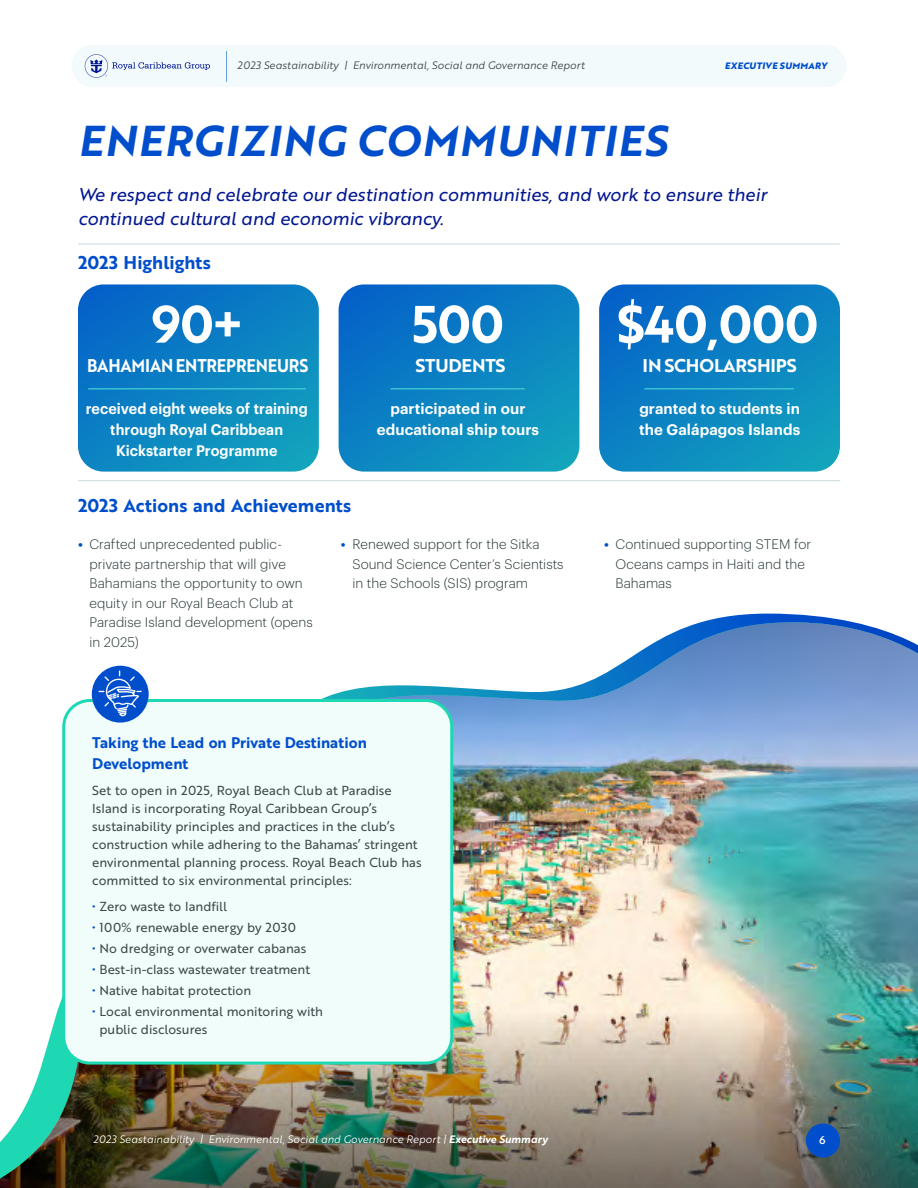
<style>
.page{position:relative;width:918px;height:1188px;background:#fff}
.page>*{position:absolute;margin:0;border:0;box-sizing:border-box;transform-origin:0 0}
.t1{font:51px "Brother 1816 Bold";letter-spacing:-.01em;color:#fff}
.t2{font:42px "Brother 1816 Bold Italic";letter-spacing:.04em;color:#004ecc}
.t3{font:18px/24px "Brother 1816 Regular Italic";color:#001691}
.Body{font:18px "Brother 1816 Bold";letter-spacing:.005em;color:#004ecc}
.t4{font:18px "Brother 1816 Bold";letter-spacing:-.01em;color:#fff}
.t5{font:18px "Brother 1816 Bold";letter-spacing:-.01em;color:#fff;scale:.9 1}
.Stats_Description{font:600 15px/21px "Graphik";letter-spacing:.005em;color:#fff;text-align:center}
.Stats_Description-2{font:600 15px/21px "Graphik";letter-spacing:.005em;color:#fff;text-align:center;scale:.95 1}
.t6{font:15px/21px "Brother 1816 Bold";color:#004ecc}
.Body-2{font:300 13.5px/19.5px "Graphik";letter-spacing:.005em;color:#233232}
.t7{font:12.75px/18px "Brother 1816 Regular";color:#3e474a}
.t8{font:10.95px "Brother 1816 Medium";color:#fff}
.t9{font:10.5px "Brother 1816 Book Italic";color:#fff}
.t10{font:10.5px "Brother 1816 Book Italic";color:#3e474a}
.t11{font:9px "Brother 1816 Extra Bold Italic";letter-spacing:.04em;color:#004ecc}
.s1{font-weight:600;color:#004ecc}
.s2{color:#004ecc}
.s3{font-family:"Brother 1816 Bold Italic"}
</style>
<div class="page">
<img style="left:0;top:622px;width:918px;height:566px">
<div style="left:72px;top:45px;width:774px;height:42px;background:#f2fafc;border-radius:21px"></div>
<svg style="left:85px;top:54px;width:125px;height:24px"></svg>
<hr style="left:226px;top:51px;width:1px;height:30px;background:#64a1d6">
<div style="left:64px;top:700px;width:388px;height:363px;background:#f1fdfa;border-radius:26px"></div>
<div style="left:62px;top:699px;width:391px;height:366px;border:3px solid #1ed8b3;border-radius:26px"></div>
<svg style="left:78px;top:284px;width:241px;height:188px;background:#0f84c3"></svg>
<svg style="left:339px;top:284px;width:240px;height:188px;background:#0f84c3"></svg>
<svg style="left:599px;top:284px;width:241px;height:188px;background:#0f84c3"></svg>
<hr style="left:78px;top:244px;width:762px;height:1px;background:#c8d9dc">
<hr style="left:78px;top:480px;width:762px;height:1px;background:#c8d9dc">
<hr style="left:88px;top:388px;width:218px;height:2px;background:#3cc2d2">
<hr style="left:391px;top:388px;width:134px;height:2px;background:#3cc2d2">
<hr style="left:644px;top:388px;width:150px;height:2px;background:#3cc2d2">
<div style="left:92px;top:666px;width:57px;height:57px;background:#004ecc;border-radius:50%"></div>
<svg style="left:98px;top:670px;width:44px;height:47px"></svg>
<div style="left:806px;top:1124px;width:34px;height:34px;background:#004ecc;border-radius:17px"></div>
<p class="t10" style="left:237px;top:58px;width:349px">2023 Seastainability | Environmental, Social and Governance Report</p>
<p class="t11" style="left:725px;top:59px;width:104px">EXECUTIVE SUMMARY</p>
<p class="t2" style="left:78px;top:109px;width:591px">ENERGIZING COMMUNITIES</p>
<p class="t3" style="left:78px;top:182px;width:690px">We respect and celebrate our destination communities, and work to ensure their continued cultural and economic vibrancy.</p>
<p class="Body" style="left:78px;top:249px;width:134px">2023 Highlights</p>
<p class="t1" style="left:151px;top:286px;width:94px">90+</p>
<p class="t1" style="left:412px;top:286px;width:94px">500</p>
<p class="t1" style="left:615px;top:286px;width:204px">$40,000</p>
<p class="t5" style="left:87px;top:352px;width:247px">BAHAMIAN ENTREPRENEURS</p>
<p class="t4" style="left:415px;top:352px;width:92px">STUDENTS</p>
<p class="t4" style="left:643px;top:352px;width:156px">IN SCHOLARSHIPS</p>
<p class="Stats_Description-2" style="left:86px;top:396px;width:235px">received eight weeks of training through Royal Caribbean<br>Kickstarter Programme</p>
<p class="Stats_Description" style="left:377px;top:396px;width:164px">participated in our educational ship tours</p>
<p class="Stats_Description" style="left:639px;top:396px;width:163px;text-align:left">granted to students in the Galápagos Islands</p>
<p class="Body" style="left:78px;top:492px;width:275px">2023 Actions and Achievements</p>
<p class="Body-2" style="left:89px;top:534px;width:225px;text-indent:-11px"><span class="s1">•</span> Crafted unprecedented public&shy;private partnership that will give<br>Bahamians the opportunity to own equity in our Royal Beach Club at<br>Paradise Island development (opens in 2025)</p>
<p class="Body-2" style="left:352px;top:534px;width:213px;text-indent:-11px"><span class="s1">•</span> Renewed support for the Sitka<br>Sound Science Center’s Scientists in the Schools (SIS) program</p>
<p class="Body-2" style="left:615px;top:534px;width:197px;text-indent:-11px"><span class="s1">•</span> Continued supporting STEM for<br>Oceans camps in Haiti and the<br>Bahamas</p>
<p class="t6" style="left:92px;top:732px;width:276px">Taking the Lead on Private Destination<br>Development</p>
<p class="t7" style="left:92px;top:781px;width:331px">Set to open in 2025, Royal Beach Club at Paradise Island is incorporating Royal Caribbean Group’s sustainability principles and practices in the club’s construction while adhering to the Bahamas’ stringent environmental planning process. Royal Beach Club has committed to six environmental principles:</p>
<p class="t7" style="left:92px;top:897px;width:136px"><span class="s2">•</span> Zero waste to landfill</p>
<p class="t7" style="left:92px;top:918px;width:205px"><span class="s2">•</span> 100% renewable energy by 2030</p>
<p class="t7" style="left:92px;top:939px;width:216px"><span class="s2">•</span> No dredging or overwater cabanas</p>
<p class="t7" style="left:92px;top:960px;width:219px"><span class="s2">•</span> Best-in-class wastewater treatment</p>
<p class="t7" style="left:92px;top:981px;width:161px"><span class="s2">•</span> Native habitat protection</p>
<p class="t7" style="left:99px;top:1002px;width:225px;text-indent:-7px"><span class="s2">•</span> Local environmental monitoring with public disclosures</p>
<p class="t9" style="left:93px;top:1132px;width:456px">2023 Seastainability | Environmental, Social and Governance Report | <span class="s3">Executive Summary</span></p>
<p class="t8" style="left:819px;top:1132px;width:8px">6</p>
</div>
